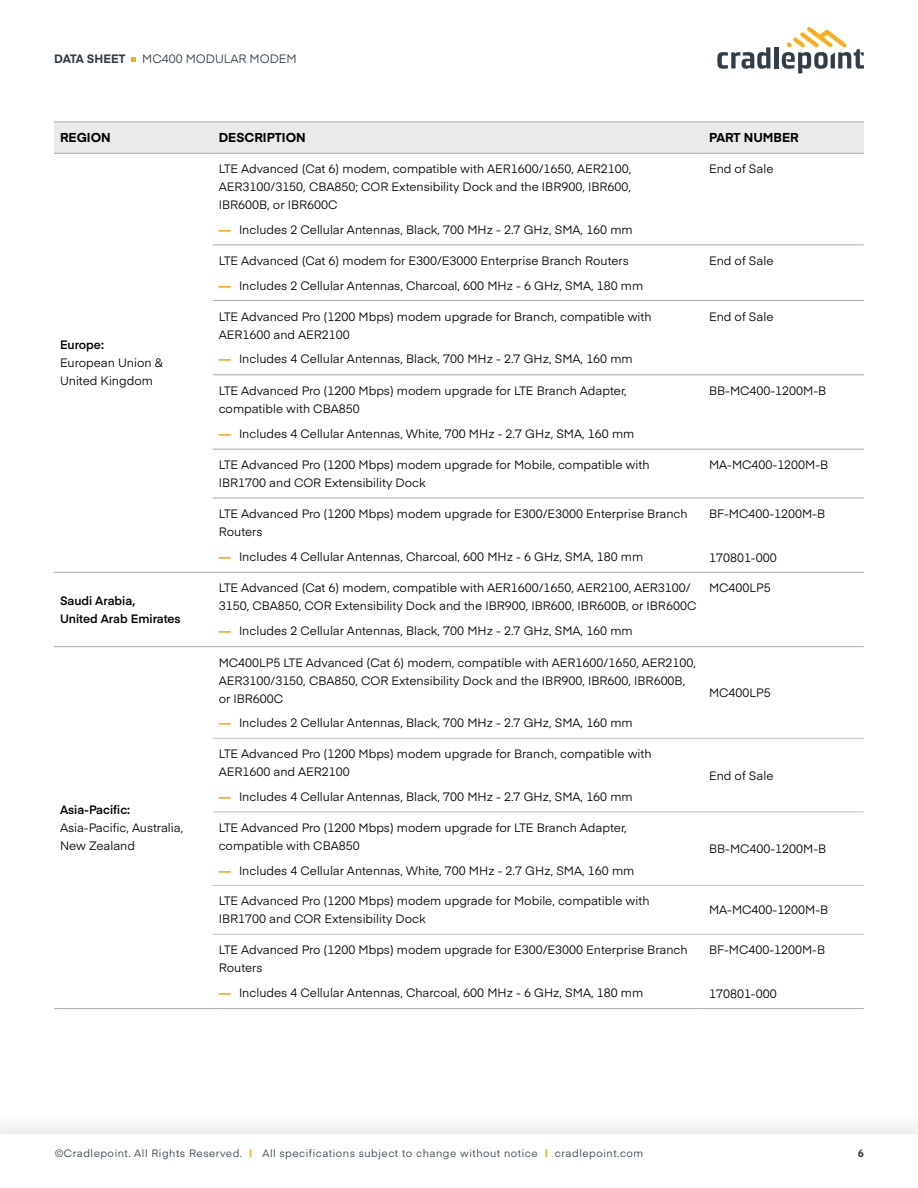
<style>
.page{position:relative;width:918px;height:1188px;background:#fff}
.page>*{position:absolute;margin:0;border:0;box-sizing:border-box;transform-origin:0 0}
.t1{font:700 12.75px "Eina 01";color:#000}
.t2{font:12px/18px "Eina 01";color:#000}
.t3{font:600 12px/18px "Eina 01";color:#000}
.t4{font:12px "Eina 01";color:#313e48}
.t5{font:700 12px "Eina 01";color:#313e48}
.t6{font:10.5px "Eina 01";letter-spacing:.05em;color:#313e48}
.t7{font:700 10.5px "Eina 01";color:#313e48}
.s1{font-weight:700;color:#fbad18}
</style>
<div class="page">
<div style="left:0;top:1109px;width:918px;height:79px;background:#313e48;opacity:.22"></div>
<div style="left:0;top:1134px;width:918px;height:54px;background:#fff"></div>
<svg style="left:131px;top:57px;width:5px;height:5px"></svg>
<svg style="left:717px;top:47px;width:53px;height:22px"></svg>
<hr style="left:774px;top:47px;width:4px;height:21px;background:#313e48">
<svg style="left:782px;top:27px;width:82px;height:46px"></svg>
<div style="left:54px;top:123px;width:810px;height:30px;background:#e9eaea"></div>
<hr style="left:54px;top:153px;width:159px;height:1px;background:#a3a9ad">
<hr style="left:213px;top:153px;width:490px;height:1px;background:#a3a9ad">
<hr style="left:703px;top:153px;width:161px;height:1px;background:#a3a9ad">
<hr style="left:213px;top:245px;width:490px;height:1px;background:#a3a9ad">
<hr style="left:703px;top:245px;width:161px;height:1px;background:#a3a9ad">
<hr style="left:213px;top:300px;width:490px;height:1px;background:#a3a9ad">
<hr style="left:703px;top:300px;width:161px;height:1px;background:#a3a9ad">
<hr style="left:213px;top:374px;width:490px;height:1px;background:#a3a9ad">
<hr style="left:703px;top:374px;width:161px;height:1px;background:#a3a9ad">
<hr style="left:213px;top:449px;width:490px;height:1px;background:#a3a9ad">
<hr style="left:703px;top:449px;width:161px;height:1px;background:#a3a9ad">
<hr style="left:213px;top:498px;width:490px;height:1px;background:#a3a9ad">
<hr style="left:703px;top:498px;width:161px;height:1px;background:#a3a9ad">
<hr style="left:54px;top:572px;width:159px;height:1px;background:#a3a9ad">
<hr style="left:213px;top:572px;width:490px;height:1px;background:#a3a9ad">
<hr style="left:703px;top:572px;width:161px;height:1px;background:#a3a9ad">
<hr style="left:54px;top:646px;width:159px;height:1px;background:#a3a9ad">
<hr style="left:213px;top:646px;width:490px;height:1px;background:#a3a9ad">
<hr style="left:703px;top:646px;width:161px;height:1px;background:#a3a9ad">
<hr style="left:54px;top:122px;width:159px;height:1px;background:#a3a9ad">
<hr style="left:213px;top:122px;width:490px;height:1px;background:#a3a9ad">
<hr style="left:703px;top:122px;width:161px;height:1px;background:#a3a9ad">
<hr style="left:54px;top:1008px;width:159px;height:1px;background:#a3a9ad">
<hr style="left:213px;top:1008px;width:490px;height:1px;background:#a3a9ad">
<hr style="left:703px;top:1008px;width:161px;height:1px;background:#a3a9ad">
<hr style="left:213px;top:738px;width:490px;height:1px;background:#c1c5c8">
<hr style="left:703px;top:738px;width:161px;height:1px;background:#c1c5c8">
<hr style="left:213px;top:812px;width:490px;height:1px;background:#c1c5c8">
<hr style="left:703px;top:812px;width:161px;height:1px;background:#c1c5c8">
<hr style="left:213px;top:885px;width:490px;height:1px;background:#c1c5c8">
<hr style="left:703px;top:885px;width:161px;height:1px;background:#c1c5c8">
<hr style="left:213px;top:934px;width:490px;height:1px;background:#c1c5c8">
<hr style="left:703px;top:934px;width:161px;height:1px;background:#c1c5c8">
<p class="t5" style="left:54px;top:50px;width:73px">DATA SHEET</p>
<p class="t4" style="left:142px;top:50px;width:156px">MC400 MODULAR MODEM</p>
<p class="t1" style="left:60px;top:129px;width:52px">REGION</p>
<p class="t1" style="left:219px;top:129px;width:88px">DESCRIPTION</p>
<p class="t1" style="left:709px;top:129px;width:91px">PART NUMBER</p>
<p class="t3" style="left:60px;top:335px;width:45px">Europe:</p>
<p class="t2" style="left:60px;top:353px;width:104px">European Union &amp;<br>United Kingdom</p>
<p class="t3" style="left:60px;top:591px;width:122px">Saudi Arabia,<br>United Arab Emirates</p>
<p class="t3" style="left:60px;top:800px;width:72px">Asia-Pacific:</p>
<p class="t2" style="left:60px;top:818px;width:125px">Asia-Pacific, Australia,<br>New Zealand</p>
<p class="t2" style="left:219px;top:159px;width:414px;text-align:justify">LTE Advanced (Cat 6) modem, compatible with AER1600/1650, AER2100, AER3100/3150, CBA850; COR Extensibility Dock and the IBR900, IBR600, IBR600B, or IBR600C</p>
<p class="t2" style="left:219px;top:220px;width:415px"><span class="s1">—</span> Includes 2 Cellular Antennas, Black, 700 MHz - 2.7 GHz, SMA, 160 mm</p>
<p class="t2" style="left:219px;top:251px;width:411px">LTE Advanced (Cat 6) modem for E300/E3000 Enterprise Branch Routers</p>
<p class="t2" style="left:219px;top:276px;width:426px"><span class="s1">—</span> Includes 2 Cellular Antennas, Charcoal, 600 MHz - 6 GHz, SMA, 180 mm</p>
<p class="t2" style="left:219px;top:306px;width:434px">LTE Advanced Pro (1200 Mbps) modem upgrade for Branch, compatible with<br>AER1600 and AER2100</p>
<p class="t2" style="left:219px;top:349px;width:415px"><span class="s1">—</span> Includes 4 Cellular Antennas, Black, 700 MHz - 2.7 GHz, SMA, 160 mm</p>
<p class="t2" style="left:219px;top:381px;width:409px">LTE Advanced Pro (1200 Mbps) modem upgrade for LTE Branch Adapter, compatible with CBA850</p>
<p class="t2" style="left:219px;top:423px;width:417px"><span class="s1">—</span> Includes 4 Cellular Antennas, White, 700 MHz - 2.7 GHz, SMA, 160 mm</p>
<p class="t2" style="left:709px;top:159px;width:66px">End of Sale</p>
<p class="t2" style="left:709px;top:251px;width:66px">End of Sale</p>
<p class="t2" style="left:709px;top:306px;width:66px">End of Sale</p>
<p class="t2" style="left:709px;top:381px;width:119px">BB-MC400-1200M-B</p>
<p class="t2" style="left:219px;top:455px;width:432px">LTE Advanced Pro (1200 Mbps) modem upgrade for Mobile, compatible with<br>IBR1700 and COR Extensibility Dock</p>
<p class="t2" style="left:709px;top:455px;width:121px">MA-MC400-1200M-B</p>
<p class="t2" style="left:219px;top:504px;width:470px">LTE Advanced Pro (1200 Mbps) modem upgrade for E300/E3000 Enterprise Branch<br>Routers</p>
<p class="t2" style="left:219px;top:547px;width:426px"><span class="s1">—</span> Includes 4 Cellular Antennas, Charcoal, 600 MHz - 6 GHz, SMA, 180 mm</p>
<p class="t2" style="left:709px;top:504px;width:118px">BF-MC400-1200M-B</p>
<p class="t2" style="left:709px;top:547px;width:69px">170801-000</p>
<p class="t2" style="left:219px;top:578px;width:479px">LTE Advanced (Cat 6) modem, compatible with AER1600/1650, AER2100, AER3100/<br>3150, CBA850, COR Extensibility Dock and the IBR900, IBR600, IBR600B, or IBR600C</p>
<p class="t2" style="left:219px;top:621px;width:415px"><span class="s1">—</span> Includes 2 Cellular Antennas, Black, 700 MHz - 2.7 GHz, SMA, 160 mm</p>
<p class="t2" style="left:219px;top:653px;width:479px">MC400LP5 LTE Advanced (Cat 6) modem, compatible with AER1600/1650, AER2100,<br>AER3100/3150, CBA850, COR Extensibility Dock and the IBR900, IBR600, IBR600B, or IBR600C</p>
<p class="t2" style="left:219px;top:713px;width:415px"><span class="s1">—</span> Includes 2 Cellular Antennas, Black, 700 MHz - 2.7 GHz, SMA, 160 mm</p>
<p class="t2" style="left:219px;top:744px;width:434px">LTE Advanced Pro (1200 Mbps) modem upgrade for Branch, compatible with<br>AER1600 and AER2100</p>
<p class="t2" style="left:219px;top:787px;width:415px"><span class="s1">—</span> Includes 4 Cellular Antennas, Black, 700 MHz - 2.7 GHz, SMA, 160 mm</p>
<p class="t2" style="left:219px;top:818px;width:409px">LTE Advanced Pro (1200 Mbps) modem upgrade for LTE Branch Adapter, compatible with CBA850</p>
<p class="t2" style="left:219px;top:861px;width:417px"><span class="s1">—</span> Includes 4 Cellular Antennas, White, 700 MHz - 2.7 GHz, SMA, 160 mm</p>
<p class="t2" style="left:709px;top:578px;width:63px">MC400LP5</p>
<p class="t2" style="left:709px;top:683px;width:63px">MC400LP5</p>
<p class="t2" style="left:709px;top:766px;width:66px">End of Sale</p>
<p class="t2" style="left:709px;top:839px;width:119px">BB-MC400-1200M-B</p>
<p class="t2" style="left:219px;top:891px;width:432px">LTE Advanced Pro (1200 Mbps) modem upgrade for Mobile, compatible with<br>IBR1700 and COR Extensibility Dock</p>
<p class="t2" style="left:709px;top:900px;width:121px">MA-MC400-1200M-B</p>
<p class="t2" style="left:219px;top:940px;width:470px">LTE Advanced Pro (1200 Mbps) modem upgrade for E300/E3000 Enterprise Branch<br>Routers</p>
<p class="t2" style="left:219px;top:983px;width:426px"><span class="s1">—</span> Includes 4 Cellular Antennas, Charcoal, 600 MHz - 6 GHz, SMA, 180 mm</p>
<p class="t2" style="left:709px;top:940px;width:118px">BF-MC400-1200M-B</p>
<p class="t2" style="left:709px;top:984px;width:69px">170801-000</p>
<p class="t6" style="left:55px;top:1146px;width:590px">©Cradlepoint. All Rights Reserved. <span class="s1">|</span> All specifications subject to change without notice <span class="s1">|</span> cradlepoint.com</p>
<p class="t7" style="left:858px;top:1146px;width:8px">6</p>
</div>
